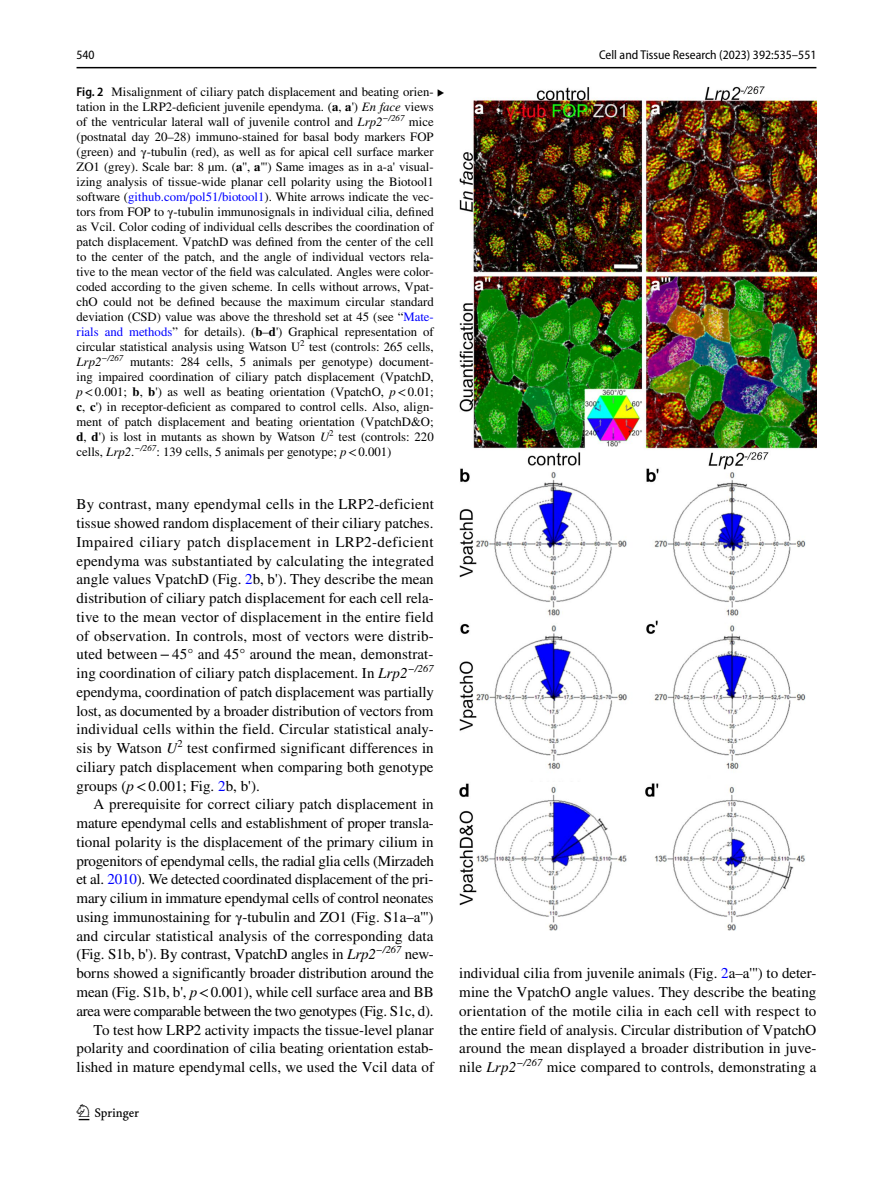
<style>
.page{position:relative;width:893px;height:1187px;background:#fff}
.page>*{position:absolute;margin:0;border:0;box-sizing:border-box;transform-origin:0 0}
.t1{font:22.5px "Springnew Regular 2";color:#000}
.t2{font:15px/18.8px "STIX";color:#000;text-align:justify}
.t3{font:12.75px/15px "STIX";color:#000}
.t4{font:semi-condensed 12.75px "Myriad Pro";color:#000}
.s1{font-family:"Myriad Pro";font-weight:600;font-stretch:semi-condensed}
.s2{font-family:"STIX Math";font-size:12px}
.s3{font-weight:700}
.s4{font-style:italic}
.s5{color:#00f}
</style>
<div class="page">
<hr style="left:77px;top:67px;width:739px;height:1px;background:#000">
<img style="left:459px;top:87px;width:357px;height:843px">
<p class="t4" style="left:77px;top:48px;width:20px">540</p>
<p class="t4" style="left:599px;top:48px;width:219px">Cell and Tissue Research (2023) 392:535–551</p>
<p class="t3" style="left:77px;top:85px;width:370px"><span class="s1">Fig. 2</span> Misalignment of ciliary patch displacement and beating orien- <span class="s2">▸ </span>tation in the LRP2-deficient juvenile ependyma. (<span class="s3">a</span>, <span class="s3">a</span>') <span class="s4">En face</span> views of the ventricular lateral wall of juvenile control and <span class="s4">Lrp2</span><sup>−/267</sup> mice (postnatal day 20–28) immuno-stained for basal body markers FOP (green) and γ-tubulin (red), as well as for apical cell surface marker ZO1 (grey). Scale bar: 8 µm. (<span class="s3">a</span>'', <span class="s3">a</span>''') Same images as in a-a' visual&shy;izing analysis of tissue-wide planar cell polarity using the Biotool1 software (<span class="s5">github.com/pol51/biotool1</span>). White arrows indicate the vec&shy;tors from FOP to γ-tubulin immunosignals in individual cilia, defined as Vcil. Color coding of individual cells describes the coordination of patch displacement. VpatchD was defined from the center of the cell to the center of the patch, and the angle of individual vectors rela&shy;tive to the mean vector of the field was calculated. Angles were color&shy;coded according to the given scheme. In cells without arrows, Vpat&shy;chO could not be defined because the maximum circular standard deviation (CSD) value was above the threshold set at 45 (see “<span class="s5">Mate&shy;rials and methods</span>” for details). (<span class="s3">b</span>–<span class="s3">d</span>') Graphical representation of circular statistical analysis using Watson U<sup>2</sup> test (controls: 265 cells, <span class="s4">Lrp2</span><sup>−/267</sup> mutants: 284 cells, 5 animals per genotype) document&shy;ing impaired coordination of ciliary patch displacement (VpatchD, <span class="s4">p</span>&lt;0.001; <span class="s3">b</span>, <span class="s3">b</span>') as well as beating orientation (VpatchO, <span class="s4">p</span>&lt;0.01; <span class="s3">c</span>, <span class="s3">c</span>') in receptor-deficient as compared to control cells. Also, align&shy;ment of patch displacement and beating orientation (VpatchD&amp;O; <span class="s3">d</span>, <span class="s3">d</span>') is lost in mutants as shown by Watson <span class="s4">U</span><sup>2</sup> test (controls: 220 cells, <span class="s4">Lrp2</span>.<sup>−/267</sup>: 139 cells, 5 animals per genotype; <span class="s4">p</span>&lt;0.001)</p>
<p class="t2" style="left:77px;top:496px;width:359px">By contrast, many ependymal cells in the LRP2-deficient tissue showed random displacement of their ciliary patches.<br>Impaired ciliary patch displacement in LRP2-deficient ependyma was substantiated by calculating the integrated angle values VpatchD (Fig. <span class="s5">2</span>b, b'). They describe the mean distribution of ciliary patch displacement for each cell rela&shy;tive to the mean vector of displacement in the entire field of observation. In controls, most of vectors were distrib&shy;uted between−45° and 45° around the mean, demonstrat&shy;ing coordination of ciliary patch displacement. In <span class="s4">Lrp2</span><sup>−/267 </sup>ependyma, coordination of patch displacement was partially lost, as documented by a broader distribution of vectors from individual cells within the field. Circular statistical analy&shy;sis by Watson <span class="s4">U</span><sup>2</sup> test confirmed significant differences in ciliary patch displacement when comparing both genotype groups (<span class="s4">p</span>&lt;0.001; Fig. <span class="s5">2</span>b, b').</p>
<p class="t2" style="left:77px;top:796px;width:359px;text-align:right">A prerequisite for correct ciliary patch displacement in mature ependymal cells and establishment of proper transla&shy;tional polarity is the displacement of the primary cilium in progenitors of ependymal cells, the radial glia cells (Mirzadeh et al. <span class="s5">2010</span>). We detected coordinated displacement of the pri&shy;mary cilium in immature ependymal cells of control neonates using immunostaining for γ-tubulin and ZO1 (Fig. S1a–a''') and circular statistical analysis of the corresponding data (Fig. S1b, b'). By contrast, VpatchD angles in <span class="s4">Lrp2</span><sup>−/267</sup> new&shy;borns showed a significantly broader distribution around the mean (Fig. S1b, b', <span class="s4">p</span>&lt;0.001), while cell surface area and BB area were comparable between the two genotypes (Fig. S1c, d).<br>To test how LRP2 activity impacts the tissue-level planar polarity and coordination of cilia beating orientation estab&shy;lished in mature ependymal cells, we used the Vcil data of</p>
<h1 class="t1" style="left:79px;top:1104px;width:62px">1 3</h1>
<p class="t2" style="left:459px;top:964px;width:359px">individual cilia from juvenile animals (Fig. <span class="s5">2</span>a–a''') to deter&shy;mine the VpatchO angle values. They describe the beating orientation of the motile cilia in each cell with respect to the entire field of analysis. Circular distribution of VpatchO around the mean displayed a broader distribution in juve&shy;nile <span class="s4">Lrp2</span><sup>−/267</sup> mice compared to controls, demonstrating a</p>
</div>
